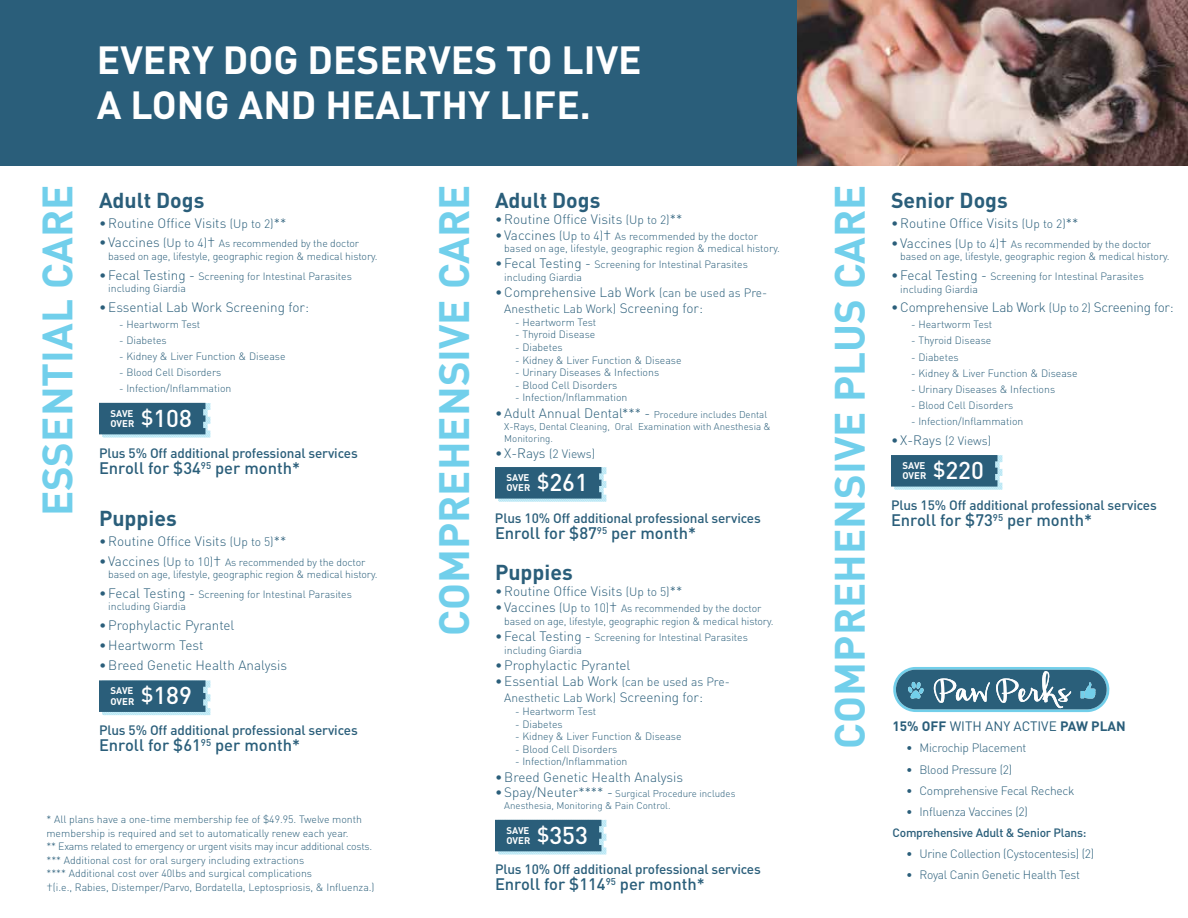
<style>
.page{position:relative;width:1188px;height:918px;background:#fff}
.page>*{position:absolute;margin:0;border:0;box-sizing:border-box;transform-origin:0 0}
.t1{font:700 41.85px "DIN";color:#71cfeb}
.t2{font:700 38.85px/44.5px "DIN";color:#fff}
.t3{font:700 21.3px "DIN";color:#2a5e7a}
.t4{font:500 16.5px "DIN";color:#2a5e7a}
.t5{font:300 13.5px "DIN";color:#2a5e7a}
.t6{font:500 13.5px "DIN";letter-spacing:-.01em;color:#2a5e7a}
.t7{font:300 13.5px "DIN";letter-spacing:-.02em;color:#2a5e7a}
.t8{font:700 13.5px "DIN";color:#2a5e7a}
.t9{font:300 12px "DIN";letter-spacing:-.02em;color:#2a5e7a}
.t10{font:300 12px "DIN";color:#2a5e7a}
.t11{font:500 12px "DIN";letter-spacing:-.02em;color:#2a5e7a}
.t12{font:300 10.5px/12.6px "DIN";color:#2a5e7a}
.t13{font:300 9.75px/12px "DIN";color:#2a5e7a}
.t14{font:700 9.6px/10.4px "DIN";color:#fff}
.s1{font-size:12px}
.s2{font-size:13.5px}
.s3{font-weight:500;font-size:24.15px}
.s4{font-weight:400}
</style>
<div class="page">
<svg style="left:893px;top:667px;width:217px;height:45px;background:#598aa1"></svg>
<img style="left:796px;top:0;width:392px;height:166px">
<div style="left:0;top:0;width:796px;height:166px;background:#2a5e7a"></div>
<svg style="left:99px;top:403px;width:112px;height:35px;background:#43748d"></svg>
<svg style="left:99px;top:680px;width:112px;height:35px;background:#41738c"></svg>
<svg style="left:495px;top:820px;width:112px;height:34px;background:#3e708a"></svg>
<svg style="left:495px;top:467px;width:112px;height:35px;background:#42738c"></svg>
<svg style="left:891px;top:455px;width:112px;height:35px;background:#42738c"></svg>
<h2 class="t2" style="left:97px;top:36px;width:546px">EVERY DOG DESERVES TO LIVE<br>A LONG AND HEALTHY LIFE.</h2>
<h1 class="t1" style="left:30px;top:516px;width:333px;rotate:-90deg">ESSENTIAL CARE</h1>
<h1 class="t1" style="left:427px;top:636px;width:453px;rotate:-90deg">COMPREHENSIVE CARE</h1>
<h1 class="t1" style="left:822px;top:749px;width:566px;rotate:-90deg">COMPREHENSIVE PLUS CARE</h1>
<h3 class="t3" style="left:891px;top:187px;width:118px">Senior Dogs</h3>
<h3 class="t3" style="left:99px;top:186px;width:107px">Adult Dogs</h3>
<p class="t5" style="left:99px;top:214px;width:189px">•Routine Office Visits <span class="s1">(Up to 2)</span>**</p>
<p class="t12" style="left:108px;top:237px;width:271px;text-indent:-9px"><span class="s2">• Vaccines</span> <span class="s1">(Up to 4)</span><span class="s2">†</span> As recommended by the doctor based on age, lifestyle, geographic region &amp; medical history.</p>
<p class="t12" style="left:108px;top:269px;width:245px;text-indent:-9px"><span class="s2">• Fecal Testing -</span> Screening for Intestinal Parasites including Giardia</p>
<p class="t5" style="left:99px;top:299px;width:211px">•Essential Lab Work Screening for:</p>
<p class="t12" style="left:119px;top:318px;width:83px">- Heartworm Test</p>
<p class="t12" style="left:119px;top:334px;width:49px">- Diabetes</p>
<p class="t12" style="left:119px;top:350px;width:168px">- Kidney &amp; Liver Function &amp; Disease</p>
<p class="t12" style="left:119px;top:366px;width:104px">- Blood Cell Disorders</p>
<p class="t12" style="left:119px;top:382px;width:114px">- Infection/Inflammation</p>
<h3 class="t3" style="left:495px;top:186px;width:107px">Adult Dogs</h3>
<p class="t5" style="left:495px;top:211px;width:189px">•Routine Office Visits <span class="s1">(Up to 2)</span>**</p>
<p class="t12" style="left:504px;top:231px;width:277px;line-height:11.7px;text-indent:-9px"><span class="s2">• Vaccines</span> <span class="s1">(Up to 4)</span><span class="s2">†</span> As recommended by the doctor based on age, lifestyle, geographic region &amp; medical history.</p>
<p class="t12" style="left:504px;top:258px;width:245px;text-indent:-9px"><span class="s2">•Fecal Testing -</span> Screening for Intestinal Parasites including Giardia</p>
<p class="t5" style="left:495px;top:284px;width:274px">•Comprehensive Lab Work <span class="s1">(can be used as Pre-</span></p>
<p class="t10" style="left:504px;top:301px;width:200px">Anesthetic Lab Work) <span class="s2">Screening for:</span></p>
<p class="t12" style="left:515px;top:316px;width:83px">- Heartworm Test</p>
<p class="t12" style="left:515px;top:328px;width:82px">- Thyroid Disease</p>
<p class="t12" style="left:515px;top:341px;width:49px">- Diabetes</p>
<p class="t12" style="left:515px;top:353px;width:168px">- Kidney &amp; Liver Function &amp; Disease</p>
<p class="t12" style="left:515px;top:366px;width:145px">- Urinary Diseases &amp; Infections</p>
<p class="t12" style="left:515px;top:379px;width:104px">- Blood Cell Disorders</p>
<p class="t12" style="left:515px;top:391px;width:114px">- Infection/Inflammation</p>
<p class="t13" style="left:504px;top:408px;width:268px;text-indent:-9px"><span class="s2">•Adult Annual Dental*** -</span> Procedure includes Dental<br>X-Rays, Dental Cleaning, Oral Examination with Anesthesia &amp;<br>Monitoring.</p>
<p class="t9" style="left:495px;top:446px;width:102px"><span class="s2">• X-Rays</span> (2 Views)</p>
<p class="t5" style="left:891px;top:215px;width:189px">•Routine Office Visits <span class="s1">(Up to 2)</span>**</p>
<p class="t12" style="left:900px;top:237px;width:271px;text-indent:-9px"><span class="s2">• Vaccines</span> <span class="s1">(Up to 4)</span><span class="s2">†</span> As recommended by the doctor based on age, lifestyle, geographic region &amp; medical history.</p>
<p class="t12" style="left:900px;top:270px;width:245px;text-indent:-9px"><span class="s2">• Fecal Testing -</span> Screening for Intestinal Parasites including Giardia</p>
<p class="t7" style="left:891px;top:299px;width:284px">• Comprehensive Lab Work <span class="s1">(Up to 2)</span> Screening for:</p>
<p class="t12" style="left:911px;top:318px;width:83px">- Heartworm Test</p>
<p class="t12" style="left:911px;top:334px;width:82px">- Thyroid Disease</p>
<p class="t12" style="left:911px;top:350px;width:49px">- Diabetes</p>
<p class="t12" style="left:911px;top:367px;width:168px">- Kidney &amp; Liver Function &amp; Disease</p>
<p class="t12" style="left:911px;top:383px;width:145px">- Urinary Diseases &amp; Infections</p>
<p class="t12" style="left:911px;top:399px;width:104px">- Blood Cell Disorders</p>
<p class="t12" style="left:911px;top:415px;width:114px">- Infection/Inflammation</p>
<p class="t9" style="left:891px;top:433px;width:102px"><span class="s2">• X-Rays</span> (2 Views)</p>
<p class="t14" style="left:111px;top:408px;width:83px">SAVE<br>OVER <sup>$</sup><span class="s3">108</span></p>
<p class="t6" style="left:99px;top:444px;width:260px">Plus 5% Off additional professional services</p>
<h3 class="t4" style="left:99px;top:458px;width:203px">Enroll for $34<sup>95</sup> per month*</h3>
<p class="t14" style="left:903px;top:460px;width:83px">SAVE<br>OVER <sup>$</sup><span class="s3">220</span></p>
<p class="t14" style="left:507px;top:472px;width:83px">SAVE<br>OVER <sup>$</sup><span class="s3">261</span></p>
<p class="t6" style="left:891px;top:496px;width:267px">Plus 15% Off additional professional services</p>
<h3 class="t4" style="left:891px;top:510px;width:203px">Enroll for $73<sup>95</sup> per month*</h3>
<h3 class="t3" style="left:99px;top:504px;width:79px">Puppies</h3>
<p class="t5" style="left:99px;top:533px;width:189px">•Routine Office Visits <span class="s1">(Up to 5)</span>**</p>
<p class="t12" style="left:108px;top:555px;width:271px;text-indent:-9px"><span class="s2">• Vaccines</span> <span class="s1">(Up to 10)</span><span class="s2">†</span> As recommended by the doctor based on age, lifestyle, geographic region &amp; medical history.</p>
<p class="t12" style="left:108px;top:588px;width:245px;text-indent:-9px"><span class="s2">• Fecal Testing -</span> Screening for Intestinal Parasites including Giardia</p>
<p class="t5" style="left:99px;top:617px;width:137px">•Prophylactic Pyrantel</p>
<p class="t5" style="left:99px;top:637px;width:106px">•Heartworm Test</p>
<p class="t5" style="left:99px;top:656px;width:190px">•Breed Genetic Health Analysis</p>
<p class="t6" style="left:495px;top:509px;width:267px">Plus 10% Off additional professional services</p>
<h3 class="t4" style="left:495px;top:523px;width:203px">Enroll for $87<sup>95</sup> per month*</h3>
<h3 class="t3" style="left:495px;top:558px;width:79px">Puppies</h3>
<p class="t5" style="left:495px;top:583px;width:189px">•Routine Office Visits <span class="s1">(Up to 5)</span>**</p>
<p class="t12" style="left:504px;top:602px;width:271px;text-indent:-9px"><span class="s2">• Vaccines</span> <span class="s1">(Up to 10)</span><span class="s2">†</span> As recommended by the doctor based on age, lifestyle, geographic region &amp; medical history.</p>
<p class="t12" style="left:504px;top:631px;width:245px;text-indent:-9px"><span class="s2">•Fecal Testing -</span> Screening for Intestinal Parasites including Giardia</p>
<p class="t5" style="left:495px;top:657px;width:137px">•Prophylactic Pyrantel</p>
<p class="t5" style="left:495px;top:673px;width:236px">•Essential Lab Work <span class="s1">(can be used as Pre-</span></p>
<p class="t10" style="left:504px;top:691px;width:200px">Anesthetic Lab Work) <span class="s2">Screening for:</span></p>
<p class="t12" style="left:515px;top:705px;width:83px">- Heartworm Test</p>
<p class="t12" style="left:515px;top:717px;width:49px">- Diabetes</p>
<p class="t12" style="left:515px;top:730px;width:168px">- Kidney &amp; Liver Function &amp; Disease</p>
<p class="t12" style="left:515px;top:743px;width:104px">- Blood Cell Disorders</p>
<p class="t12" style="left:515px;top:755px;width:114px">- Infection/Inflammation</p>
<p class="t5" style="left:495px;top:768px;width:190px">•Breed Genetic Health Analysis</p>
<p class="t13" style="left:504px;top:787px;width:233px;text-indent:-9px"><span class="s2">•Spay/Neuter**** -</span> Surgical Procedure includes<br>Anesthesia, Monitoring &amp; Pain Control.</p>
<p class="t14" style="left:111px;top:685px;width:83px">SAVE<br>OVER <sup>$</sup><span class="s3">189</span></p>
<p class="t8" style="left:892px;top:718px;width:235px">15% OFF <span class="s4">WITH ANY ACTIVE</span> PAW PLAN</p>
<p class="t9" style="left:906px;top:741px;width:122px">• Microchip Placement</p>
<p class="t9" style="left:906px;top:762px;width:108px">• Blood Pressure (2)</p>
<p class="t9" style="left:906px;top:783px;width:170px">• Comprehensive Fecal Recheck</p>
<p class="t9" style="left:906px;top:804px;width:123px">• Influenza Vaccines (2)</p>
<p class="t11" style="left:892px;top:825px;width:195px">Comprehensive Adult &amp; Senior Plans:</p>
<p class="t9" style="left:906px;top:846px;width:190px">• Urine Collection (Cystocentesis) (2)</p>
<p class="t9" style="left:906px;top:868px;width:176px">• Royal Canin Genetic Health Test</p>
<p class="t6" style="left:99px;top:721px;width:260px">Plus 5% Off additional professional services</p>
<h3 class="t4" style="left:99px;top:735px;width:203px">Enroll for $61<sup>95</sup> per month*</h3>
<p class="t12" style="left:46px;top:813px;width:330px;line-height:13.5px">* All plans have a one-time membership fee of $49.95. Twelve month membership is required and set to automatically renew each year.<br>** Exams related to emergency or urgent visits may incur additional costs. *** Additional cost for oral surgery including extractions<br>**** Additional cost over 40lbs and surgical complications<br>†(i.e., Rabies, Distemper/Parvo, Bordatella, Leptospriosis, &amp; Influenza.)</p>
<p class="t14" style="left:507px;top:825px;width:83px">SAVE<br>OVER <sup>$</sup><span class="s3">353</span></p>
<p class="t6" style="left:495px;top:860px;width:267px">Plus 10% Off additional professional services</p>
<h3 class="t4" style="left:495px;top:874px;width:211px">Enroll for $114<sup>95</sup> per month*</h3>
</div>
